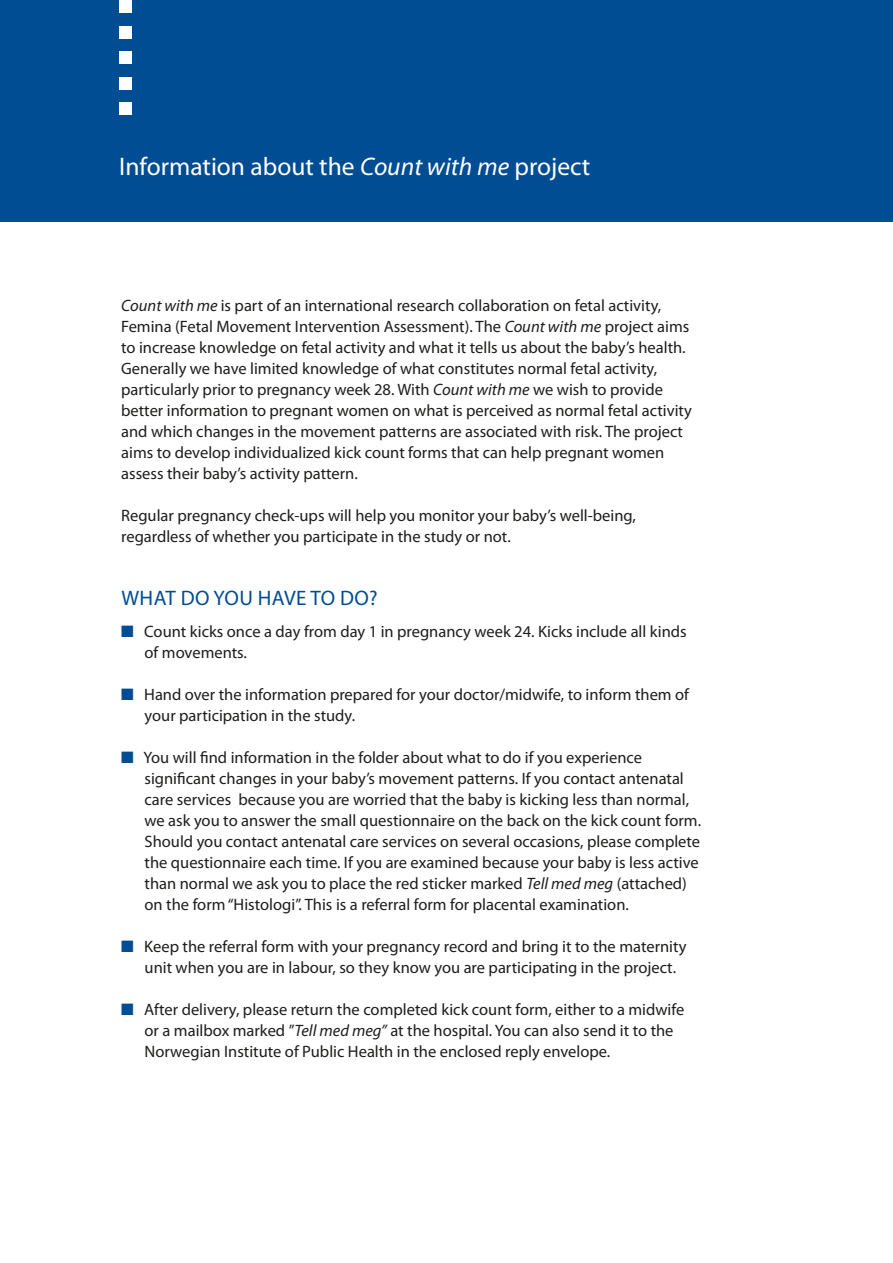
<style>
.page{position:relative;width:893px;height:1263px;background:#fff}
.page>*{position:absolute;margin:0;border:0;box-sizing:border-box;transform-origin:0 0}
.t1{font:25.5px "Myriad Pro";color:#fff}
.t2{font:21px "Myriad Pro";letter-spacing:.02em;color:#004d93}
.t3{font:16.5px/21px "Myriad Pro";color:#1d1d1b}
.s1{font-style:italic}
.s2{color:#004d93}
</style>
<div class="page">
<div style="left:0;top:0;width:893px;height:221px;background:#004d93"></div>
<div style="left:119px;top:102px;width:13px;height:13px;background:#fff"></div>
<div style="left:119px;top:77px;width:13px;height:13px;background:#fff"></div>
<div style="left:119px;top:51px;width:13px;height:13px;background:#fff"></div>
<div style="left:119px;top:26px;width:13px;height:12px;background:#fff"></div>
<div style="left:119px;top:0;width:13px;height:13px;background:#fff"></div>
<h1 class="t1" style="left:119px;top:150px;width:473px">Information about the <span class="s1">Count with me</span> project</h1>
<p class="t3" style="left:121px;top:295px;width:572px"><span class="s1">Count with me</span> is part of an international research collaboration on fetal activity, Femina (Fetal Movement Intervention Assessment). The <span class="s1">Count with me</span> project aims to increase knowledge on fetal activity and what it tells us about the baby’s health.<br>Generally we have limited knowledge of what constitutes normal fetal activity, particularly prior to pregnancy week 28. With <span class="s1">Count with me</span> we wish to provide better information to pregnant women on what is perceived as normal fetal activity and which changes in the movement patterns are associated with risk. The project aims to develop individualized kick count forms that can help pregnant women assess their baby’s activity pattern.</p>
<p class="t3" style="left:121px;top:505px;width:516px">Regular pregnancy check-ups will help you monitor your baby’s well-being, regardless of whether you participate in the study or not.</p>
<p class="t2" style="left:121px;top:585px;width:31px">What</p>
<p class="t2" style="left:181px;top:585px;width:199px">do you have to do?</p>
<p class="t3" style="left:145px;top:621px;width:544px;text-indent:-23px"><span class="s2">■</span> Count kicks once a day from day 1 in pregnancy week 24. Kicks include all kinds of movements.</p>
<p class="t3" style="left:145px;top:684px;width:546px;text-indent:-23px"><span class="s2">■</span> Hand over the information prepared for your doctor/midwife, to inform them of your participation in the study.</p>
<p class="t3" style="left:145px;top:747px;width:558px;text-indent:-23px"><span class="s2">■</span> You will find information in the folder about what to do if you experience significant changes in your baby’s movement patterns. If you contact antenatal care services because you are worried that the baby is kicking less than normal, we ask you to answer the small questionnaire on the back on the kick count form.<br>Should you contact antenatal care services on several occasions, please complete the questionnaire each time. If you are examined because your baby is less active than normal we ask you to place the red sticker marked <span class="s1">Tell med meg</span> (attached) on the form “Histologi”. This is a referral form for placental examination.</p>
<p class="t3" style="left:145px;top:936px;width:543px;text-indent:-23px"><span class="s2">■</span> Keep the referral form with your pregnancy record and bring it to the maternity unit when you are in labour, so they know you are participating in the project.</p>
<p class="t3" style="left:145px;top:999px;width:541px;text-indent:-23px"><span class="s2">■</span> After delivery, please return the completed kick count form, either to a midwife or a mailbox marked ”<span class="s1">Tell med meg”</span> at the hospital. You can also send it to the<br>Norwegian Institute of Public Health in the enclosed reply envelope.</p>
</div>
